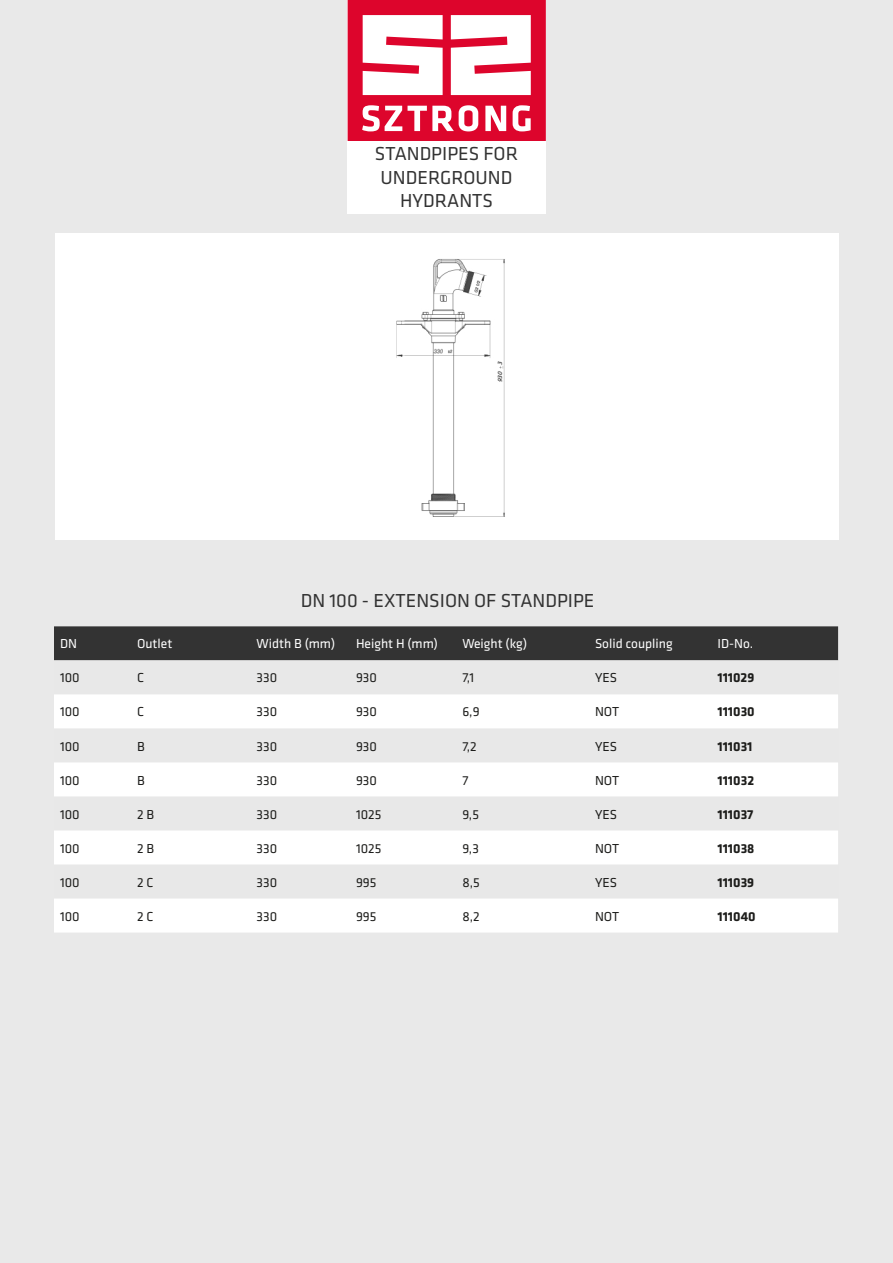
<style>
.page{position:relative;width:893px;height:1263px;background:#e9e9e9}
.page>*{position:absolute;margin:0;border:0;box-sizing:border-box;transform-origin:0 0}
.t1{font:19.5px "Klavika";color:#333}
.t2{font:13.5px "Klavika";color:#1d1d1b}
.t3{font:13.5px "Klavika";color:#fff}
.t4{font:700 13.5px "Klavika";color:#1d1d1b}
</style>
<div class="page">
<svg style="left:348px;top:0;width:198px;height:142px;background:#ed7a8f"></svg>
<div style="left:55px;top:233px;width:783px;height:306px;background:#fff"></div>
<img style="left:396px;top:259px;width:109px;height:258px">
<div style="left:54px;top:626px;width:784px;height:34px;background:#333"></div>
<svg style="left:54px;top:660px;width:784px;height:1px"></svg>
<svg style="left:54px;top:694px;width:784px;height:238px;fill:#fff"></svg>
<div style="left:348px;top:142px;width:198px;height:72px;background:#fff"></div>
<h1 class="t1" style="left:375px;top:143px;width:144px">STANDPIPES FOR</h1>
<h1 class="t1" style="left:381px;top:167px;width:119px">UNDERGROUND</h1>
<h1 class="t1" style="left:400px;top:190px;width:71px">HYD RANTS</h1>
<h1 class="t1" style="left:301px;top:590px;width:107px">DN 100 - EXTENSION</h1>
<h1 class="t1" style="left:474px;top:590px;width:119px">OF STANDPIPE</h1>
<p class="t3" style="left:60px;top:637px;width:18px">DN</p>
<p class="t3" style="left:137px;top:637px;width:37px">OUTLET</p>
<p class="t3" style="left:257px;top:637px;width:80px">WIDTH B (MM)</p>
<p class="t3" style="left:356px;top:637px;width:83px">HEIGHT H (MM)</p>
<p class="t3" style="left:462px;top:637px;width:66px">WEIGHT (KG)</p>
<p class="t3" style="left:595px;top:637px;width:79px">SOLID COUPLING</p>
<p class="t3" style="left:717px;top:637px;width:37px">ID-NO.</p>
<p class="t2" style="left:60px;top:671px;width:21px">100</p>
<p class="t2" style="left:137px;top:671px;width:8px">C</p>
<p class="t2" style="left:257px;top:671px;width:22px">330</p>
<p class="t2" style="left:356px;top:671px;width:22px">930</p>
<p class="t2" style="left:462px;top:671px;width:13px">7,1</p>
<p class="t2" style="left:595px;top:671px;width:23px">YES</p>
<p class="t4" style="left:717px;top:671px;width:38px">111029</p>
<p class="t2" style="left:60px;top:705px;width:21px">100</p>
<p class="t2" style="left:137px;top:705px;width:8px">C</p>
<p class="t2" style="left:257px;top:705px;width:22px">330</p>
<p class="t2" style="left:356px;top:705px;width:22px">930</p>
<p class="t2" style="left:462px;top:705px;width:19px">6,9</p>
<p class="t2" style="left:595px;top:705px;width:26px">NOT</p>
<p class="t4" style="left:717px;top:705px;width:39px">111030</p>
<p class="t2" style="left:60px;top:739px;width:21px">100</p>
<p class="t2" style="left:137px;top:739px;width:9px">B</p>
<p class="t2" style="left:257px;top:739px;width:22px">330</p>
<p class="t2" style="left:356px;top:739px;width:22px">930</p>
<p class="t2" style="left:462px;top:739px;width:16px">7,2</p>
<p class="t2" style="left:595px;top:739px;width:23px">YES</p>
<p class="t4" style="left:717px;top:739px;width:36px">111031</p>
<p class="t2" style="left:60px;top:773px;width:21px">100</p>
<p class="t2" style="left:137px;top:773px;width:9px">B</p>
<p class="t2" style="left:257px;top:773px;width:22px">330</p>
<p class="t2" style="left:356px;top:773px;width:22px">930</p>
<p class="t2" style="left:462px;top:773px;width:7px">7</p>
<p class="t2" style="left:595px;top:773px;width:26px">NOT</p>
<p class="t4" style="left:717px;top:773px;width:38px">111032</p>
<p class="t2" style="left:60px;top:807px;width:21px">100</p>
<p class="t2" style="left:137px;top:807px;width:19px">2 B</p>
<p class="t2" style="left:257px;top:807px;width:22px">330</p>
<p class="t2" style="left:356px;top:807px;width:27px">1025</p>
<p class="t2" style="left:462px;top:807px;width:18px">9,5</p>
<p class="t2" style="left:595px;top:807px;width:23px">YES</p>
<p class="t4" style="left:717px;top:807px;width:37px">111037</p>
<p class="t2" style="left:60px;top:841px;width:21px">100</p>
<p class="t2" style="left:137px;top:841px;width:19px">2 B</p>
<p class="t2" style="left:257px;top:841px;width:22px">330</p>
<p class="t2" style="left:356px;top:841px;width:27px">1025</p>
<p class="t2" style="left:462px;top:841px;width:18px">9,3</p>
<p class="t2" style="left:595px;top:841px;width:26px">NOT</p>
<p class="t4" style="left:717px;top:841px;width:38px">111038</p>
<p class="t2" style="left:60px;top:875px;width:21px">100</p>
<p class="t2" style="left:137px;top:875px;width:18px">2 C</p>
<p class="t2" style="left:257px;top:875px;width:22px">330</p>
<p class="t2" style="left:356px;top:875px;width:22px">995</p>
<p class="t2" style="left:462px;top:875px;width:19px">8,5</p>
<p class="t2" style="left:595px;top:875px;width:23px">YES</p>
<p class="t4" style="left:717px;top:875px;width:38px">111039</p>
<p class="t2" style="left:60px;top:909px;width:21px">100</p>
<p class="t2" style="left:137px;top:909px;width:18px">2 C</p>
<p class="t2" style="left:257px;top:909px;width:22px">330</p>
<p class="t2" style="left:356px;top:909px;width:22px">995</p>
<p class="t2" style="left:462px;top:909px;width:19px">8,2</p>
<p class="t2" style="left:595px;top:909px;width:26px">NOT</p>
<p class="t4" style="left:717px;top:909px;width:40px">111040</p>
</div>
